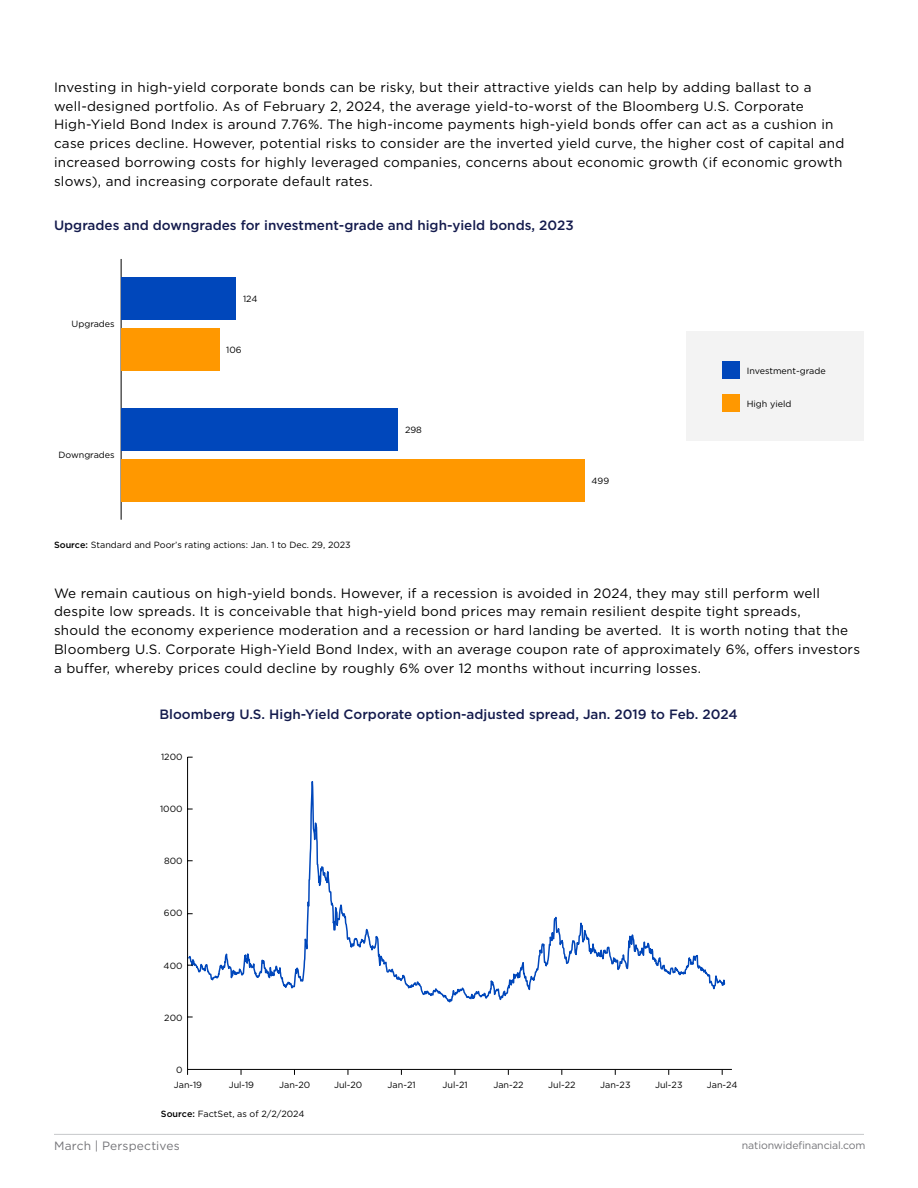
<style>
.page{position:relative;width:918px;height:1188px;background:#fff}
.page>*{position:absolute;margin:0;border:0;box-sizing:border-box;transform-origin:0 0}
.Body_Copy{font:13.5px/18.8px "Gotham";letter-spacing:.02em;color:#000}
.t1{font:500 13.5px "Gotham";color:#141b4d}
.t2{font:12px "Gotham";letter-spacing:.015em;color:#747478}
.t3{font:10.5px "Gotham";letter-spacing:-.01em;color:#747478}
.t4{font:9px/15.8px "Gotham";color:#000}
.s1{font-weight:500}
</style>
<div class="page">
<hr style="left:54px;top:1134px;width:810px;height:1px;background:#c7c8ca">
<div style="left:687px;top:332px;width:177px;height:109px;background:#f3f3f3"></div>
<hr style="left:121px;top:259px;width:1px;height:261px;background:#000">
<div style="left:722px;top:361px;width:18px;height:18px;background:#0047bb"></div>
<div style="left:722px;top:395px;width:18px;height:17px;background:#ff9800"></div>
<div style="left:122px;top:277px;width:114px;height:42px;background:#0047bb"></div>
<div style="left:122px;top:408px;width:276px;height:42px;background:#0047bb"></div>
<div style="left:122px;top:328px;width:98px;height:43px;background:#ff9800"></div>
<div style="left:122px;top:460px;width:463px;height:42px;background:#ff9800"></div>
<svg style="left:187px;top:756px;width:545px;height:314px"></svg>
<p class="Body_Copy" style="left:54px;top:77px;width:792px">Investing in high-yield corporate bonds can be risky, but their attractive yields can help by adding ballast to a well-designed portfolio. As of February 2, 2024, the average yield-to-worst of the Bloomberg U.S. Corporate High-Yield Bond Index is around 7.76%. The high-income payments high-yield bonds offer can act as a cushion in case prices decline. However, potential risks to consider are the inverted yield curve, the higher cost of capital and increased borrowing costs for highly leveraged companies, concerns about economic growth (if economic growth slows), and increasing corporate default rates.</p>
<p class="t1" style="left:54px;top:216px;width:521px">Upgrades and downgrades for investment-grade and high-yield bonds, 2023</p>
<p class="t4" style="left:72px;top:316px;width:45px">Upgrades</p>
<p class="t4" style="left:58px;top:447px;width:58px">Downgrades</p>
<p class="t4" style="left:243px;top:290px;width:16px">124</p>
<p class="t4" style="left:226px;top:342px;width:17px">106</p>
<p class="t4" style="left:54px;top:537px;width:298px"><span class="s1">Source:</span> Standard and Poor’s rating actions: Jan. 1 to Dec. 29, 2023</p>
<p class="t4" style="left:405px;top:421px;width:18px">298</p>
<p class="t4" style="left:592px;top:473px;width:19px">499</p>
<p class="t4" style="left:747px;top:362px;width:80px">Investment-grade</p>
<p class="t4" style="left:747px;top:396px;width:46px">High yield</p>
<p class="Body_Copy" style="left:54px;top:583px;width:808px">We remain cautious on high-yield bonds. However, if a recession is avoided in 2024, they may still perform well despite low spreads. It is conceivable that high-yield bond prices may remain resilient despite tight spreads,<br>should the economy experience moderation and a recession or hard landing be averted. It is worth noting that the Bloomberg U.S. Corporate High-Yield Bond Index, with an average coupon rate of approximately 6%, offers investors a buffer, whereby prices could decline by roughly 6% over 12 months without incurring losses.</p>
<p class="t1" style="left:159px;top:706px;width:580px">Bloomberg U.S. High-Yield Corporate option-adjusted spread, Jan. 2019 to Feb. 2024</p>
<p class="t4" style="left:161px;top:749px;width:23px">1200</p>
<p class="t4" style="left:160px;top:801px;width:24px">1000</p>
<p class="t4" style="left:164px;top:853px;width:20px">800</p>
<p class="t4" style="left:164px;top:905px;width:20px">600</p>
<p class="t4" style="left:164px;top:957px;width:20px">400</p>
<p class="t4" style="left:164px;top:1009px;width:20px">200</p>
<p class="t4" style="left:174px;top:1061px;width:30px">0<br>Jan-19</p>
<p class="t4" style="left:229px;top:1077px;width:27px">Jul-19</p>
<p class="t4" style="left:279px;top:1077px;width:33px">Jan-20</p>
<p class="t4" style="left:334px;top:1077px;width:30px">Jul-20</p>
<p class="t4" style="left:388px;top:1077px;width:30px">Jan-21</p>
<p class="t4" style="left:443px;top:1077px;width:27px">Jul-21</p>
<p class="t4" style="left:493px;top:1077px;width:32px">Jan-22</p>
<p class="t4" style="left:548px;top:1077px;width:29px">Jul-22</p>
<p class="t4" style="left:600px;top:1077px;width:32px">Jan-23</p>
<p class="t4" style="left:655px;top:1077px;width:29px">Jul-23</p>
<p class="t4" style="left:707px;top:1077px;width:32px">Jan-24</p>
<p class="t4" style="left:161px;top:1106px;width:145px"><span class="s1">Source:</span> FactSet, as of 2/2/2024</p>
<p class="t2" style="left:54px;top:1138px;width:127px">March | Perspectives</p>
<p class="t3" style="left:742px;top:1139px;width:125px">nationwidefinancial.com</p>
</div>
